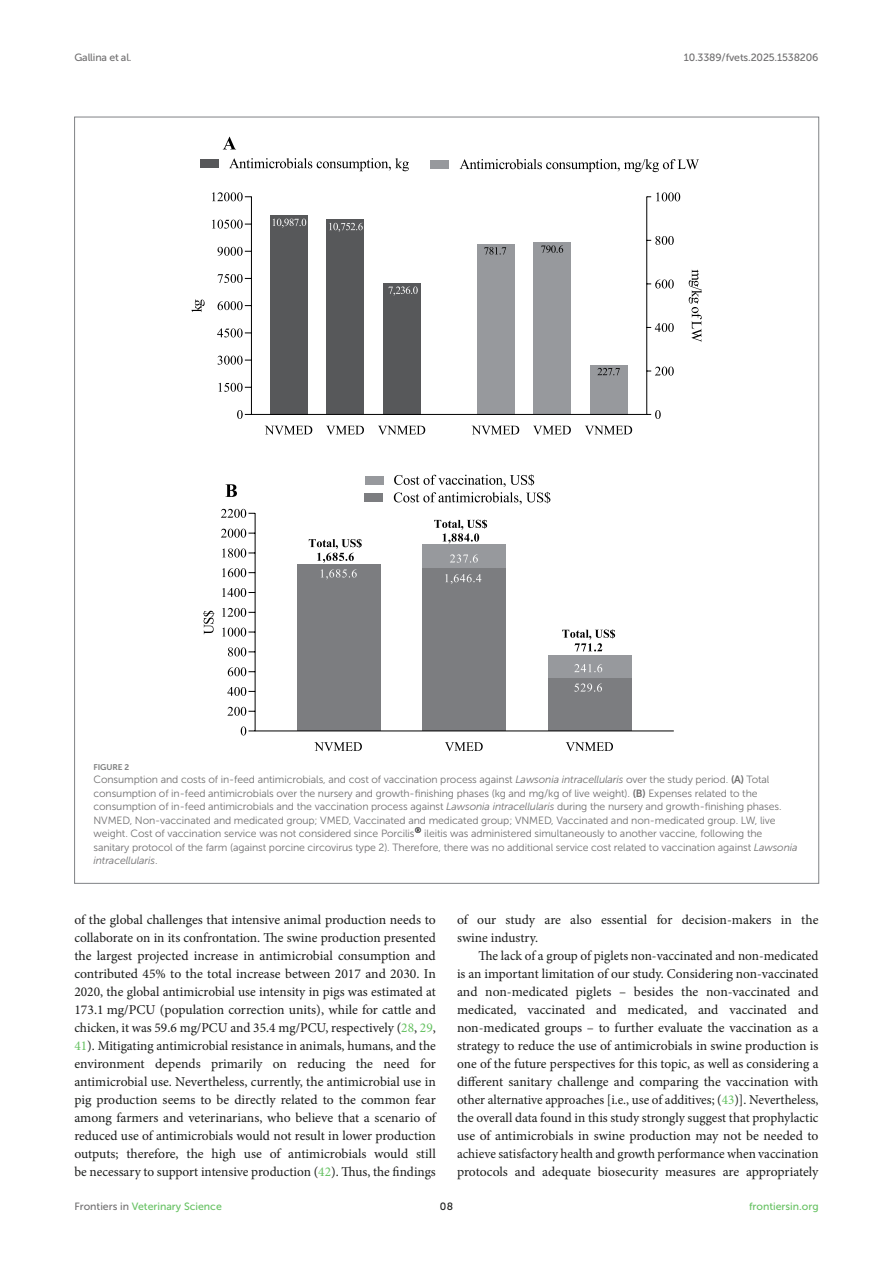
<style>
.page{position:relative;width:893px;height:1263px;background:#fff}
.page>*{position:absolute;margin:0;border:0;box-sizing:border-box;transform-origin:0 0}
.TEXT{font:13.5px/18px "Minion Pro";letter-spacing:-.005em;color:#1b1c1b;text-align:justify}
.FIG_LEG{font:10.5px/13.5px "Museo Sans 300";letter-spacing:-.01em;color:#706f70}
.t1{font:10.5px "Museo Sans 500";color:#65c161}
.t2{font:10.5px "Museo Sans 500";letter-spacing:-.015em;color:#706f70}
.t3{font:10.5px "Museo Sans 500";color:#1b1c1b}
.FIG_HD{font:8.25px "Museo Sans 700";letter-spacing:-.01em;color:#7e7f7f}
.s1{font-style:italic}
.s2{font-family:"Museo Sans 700"}
.s3{font-family:"Minion Pro";font-size:22.5px;color:#000}
.s4{color:#65c161}
.s5{color:#706f70}
</style>
<div class="page">
<div style="left:477px;top:244px;width:38px;height:170px;background:#97999d"></div>
<div style="left:534px;top:242px;width:37px;height:172px;background:#97999d"></div>
<div style="left:590px;top:365px;width:38px;height:49px;background:#97999d"></div>
<div style="left:270px;top:215px;width:38px;height:199px;background:#57585a"></div>
<div style="left:327px;top:219px;width:37px;height:195px;background:#57585a"></div>
<div style="left:383px;top:283px;width:38px;height:131px;background:#57585a"></div>
<svg style="left:265px;top:426px;width:47px;height:9px"></svg>
<svg style="left:326px;top:426px;width:38px;height:9px"></svg>
<svg style="left:378px;top:426px;width:47px;height:9px"></svg>
<svg style="left:472px;top:426px;width:47px;height:9px"></svg>
<svg style="left:533px;top:426px;width:38px;height:9px"></svg>
<svg style="left:585px;top:426px;width:47px;height:9px"></svg>
<hr style="left:251px;top:414px;width:396px;height:1px;background:#000">
<hr style="left:251px;top:197px;width:1px;height:218px;background:#000">
<svg style="left:237px;top:410px;width:14px;height:9px"></svg>
<svg style="left:219px;top:383px;width:32px;height:9px"></svg>
<svg style="left:218px;top:356px;width:33px;height:9px"></svg>
<svg style="left:217px;top:328px;width:34px;height:9px"></svg>
<svg style="left:218px;top:301px;width:33px;height:9px"></svg>
<svg style="left:217px;top:274px;width:34px;height:9px"></svg>
<svg style="left:218px;top:247px;width:33px;height:9px"></svg>
<svg style="left:212px;top:220px;width:39px;height:9px"></svg>
<svg style="left:212px;top:192px;width:39px;height:9px"></svg>
<hr style="left:646px;top:197px;width:1px;height:218px;background:#000">
<svg style="left:647px;top:410px;width:14px;height:9px"></svg>
<svg style="left:647px;top:367px;width:27px;height:9px"></svg>
<svg style="left:647px;top:323px;width:27px;height:9px"></svg>
<svg style="left:647px;top:279px;width:27px;height:9px"></svg>
<svg style="left:647px;top:236px;width:27px;height:9px"></svg>
<svg style="left:647px;top:192px;width:33px;height:9px"></svg>
<svg style="left:192px;top:300px;width:13px;height:12px"></svg>
<svg style="left:689px;top:270px;width:13px;height:72px"></svg>
<svg style="left:229px;top:158px;width:180px;height:13px"></svg>
<div style="left:200px;top:159px;width:19px;height:9px;background:#57585a"></div>
<svg style="left:460px;top:159px;width:239px;height:13px"></svg>
<div style="left:431px;top:160px;width:18px;height:9px;background:#97999d"></div>
<svg style="left:273px;top:219px;width:33px;height:9px"></svg>
<svg style="left:329px;top:223px;width:34px;height:9px"></svg>
<svg style="left:388px;top:286px;width:30px;height:10px"></svg>
<svg style="left:541px;top:245px;width:22px;height:8px"></svg>
<svg style="left:597px;top:368px;width:23px;height:7px"></svg>
<svg style="left:484px;top:247px;width:22px;height:8px"></svg>
<div style="left:423px;top:545px;width:83px;height:23px;background:#97999d"></div>
<div style="left:548px;top:655px;width:84px;height:24px;background:#97999d"></div>
<div style="left:297px;top:564px;width:84px;height:167px;background:#7c7d80"></div>
<div style="left:423px;top:568px;width:83px;height:163px;background:#7c7d80"></div>
<div style="left:548px;top:679px;width:84px;height:52px;background:#7c7d80"></div>
<svg style="left:314px;top:742px;width:48px;height:9px"></svg>
<svg style="left:445px;top:742px;width:38px;height:9px"></svg>
<svg style="left:566px;top:742px;width:47px;height:9px"></svg>
<hr style="left:255px;top:730px;width:419px;height:1px;background:#000">
<hr style="left:255px;top:513px;width:1px;height:218px;background:#000">
<svg style="left:241px;top:726px;width:14px;height:9px"></svg>
<svg style="left:227px;top:707px;width:28px;height:9px"></svg>
<svg style="left:227px;top:687px;width:28px;height:9px"></svg>
<svg style="left:228px;top:667px;width:27px;height:9px"></svg>
<svg style="left:228px;top:647px;width:27px;height:9px"></svg>
<svg style="left:222px;top:628px;width:33px;height:9px"></svg>
<svg style="left:222px;top:608px;width:33px;height:9px"></svg>
<svg style="left:222px;top:588px;width:33px;height:9px"></svg>
<svg style="left:222px;top:568px;width:33px;height:9px"></svg>
<svg style="left:222px;top:548px;width:33px;height:9px"></svg>
<svg style="left:221px;top:529px;width:34px;height:9px"></svg>
<svg style="left:221px;top:509px;width:34px;height:9px"></svg>
<svg style="left:203px;top:611px;width:11px;height:23px"></svg>
<div style="left:365px;top:493px;width:18px;height:9px;background:#7c7d80"></div>
<svg style="left:394px;top:474px;width:156px;height:31px"></svg>
<div style="left:365px;top:476px;width:18px;height:9px;background:#97999d"></div>
<svg style="left:309px;top:539px;width:53px;height:24px"></svg>
<svg style="left:434px;top:520px;width:53px;height:23px"></svg>
<svg style="left:562px;top:629px;width:53px;height:22px"></svg>
<svg style="left:321px;top:569px;width:36px;height:10px"></svg>
<svg style="left:445px;top:574px;width:36px;height:10px"></svg>
<svg style="left:574px;top:683px;width:28px;height:9px"></svg>
<svg style="left:450px;top:554px;width:28px;height:9px"></svg>
<svg style="left:574px;top:664px;width:28px;height:8px"></svg>
<svg style="left:223px;top:137px;width:13px;height:12px"></svg>
<svg style="left:225px;top:484px;width:12px;height:13px"></svg>
<p class="t2" style="left:74px;top:51px;width:59px">Gallina et al.</p>
<p class="t2" style="left:684px;top:51px;width:136px">10.3389/fvets.2025.1538206</p>
<p class="FIG_HD" style="left:94px;top:762px;width:37px">FIGURE 2</p>
<p class="FIG_LEG" style="left:94px;top:773px;width:706px">Consumption and costs of in-feed antimicrobials, and cost of vaccination process against <span class="s1">Lawsonia intracellularis</span> over the study period. <span class="s2">(A)</span> Total consumption of in-feed antimicrobials over the nursery and growth-finishing phases (kg and mg/kg of live weight). <span class="s2">(B)</span> Expenses related to the consumption of in-feed antimicrobials and the vaccination process against <span class="s1">Lawsonia intracellularis</span> during the nursery and growth-finishing phases.<br>NVMED, Non-vaccinated and medicated group; VMED, Vaccinated and medicated group; VNMED, Vaccinated and non-medicated group. LW, live weight. Cost of vaccination service was not considered since Porcilis<span class="s3">®</span> ileitis was administered simultaneously to another vaccine, following the sanitary protocol of the farm (against porcine circovirus type 2). Therefore, there was no additional service cost related to vaccination against <span class="s1">Lawsonia intracellularis</span>.</p>
<p class="TEXT" style="left:74px;top:911px;width:363px">of the global challenges that intensive animal production needs to collaborate on in its confrontation. The swine production presented the largest projected increase in antimicrobial consumption and contributed 45% to the total increase between 2017 and 2030. In 2020, the global antimicrobial use intensity in pigs was estimated at 173.1 mg/PCU (population correction units), while for cattle and chicken, it was 59.6 mg/PCU and 35.4 mg/PCU, respectively (<span class="s4">28</span>, <span class="s4">29</span>, <span class="s4">41</span>). Mitigating antimicrobial resistance in animals, humans, and the environment depends primarily on reducing the need for antimicrobial use. Nevertheless, currently, the antimicrobial use in pig production seems to be directly related to the common fear among farmers and veterinarians, who believe that a scenario of reduced use of antimicrobials would not result in lower production outputs; therefore, the high use of antimicrobials would still be necessary to support intensive production (<span class="s4">42</span>). Thus, the findings</p>
<p class="TEXT" style="left:457px;top:911px;width:363px">of our study are also essential for decision-makers in the swine industry.</p>
<p class="TEXT" style="left:457px;top:947px;width:363px;text-indent:21px">The lack of a group of piglets non-vaccinated and non-medicated is an important limitation of our study. Considering non-vaccinated and non-medicated piglets – besides the non-vaccinated and medicated, vaccinated and medicated, and vaccinated and non-medicated groups – to further evaluate the vaccination as a strategy to reduce the use of antimicrobials in swine production is one of the future perspectives for this topic, as well as considering a different sanitary challenge and comparing the vaccination with other alternative approaches [i.e., use of additives; (<span class="s4">43</span>)]. Nevertheless, the overall data found in this study strongly suggest that prophylactic use of antimicrobials in swine production may not be needed to achieve satisfactory health and growth performance when vaccination protocols and adequate biosecurity measures are appropriately</p>
<p class="t1" style="left:74px;top:1200px;width:149px"><span class="s5">Frontiers in</span> Veterinary Science</p>
<p class="t3" style="left:440px;top:1200px;width:15px">08</p>
<p class="t1" style="left:749px;top:1200px;width:71px">frontiersin.org</p>
</div>
